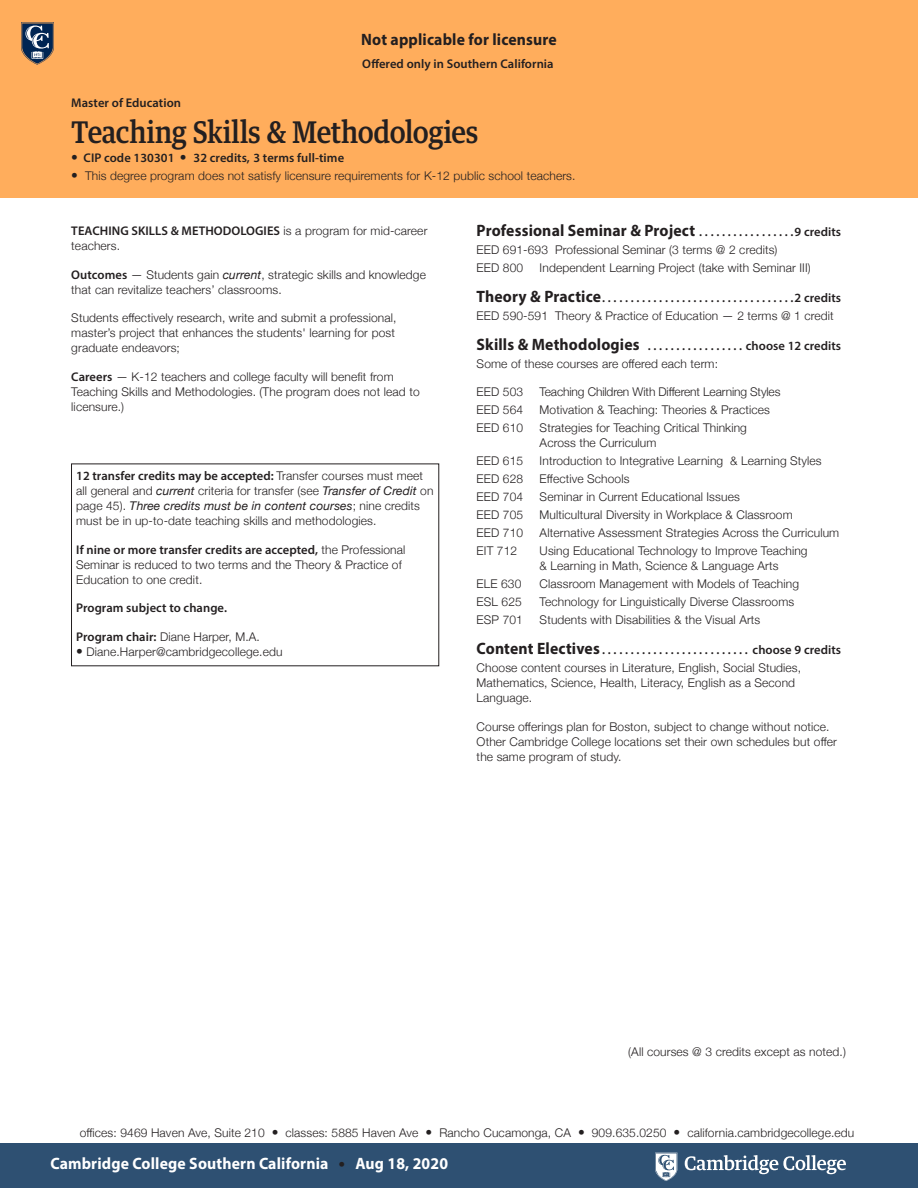
<style>
.page{position:relative;width:918px;height:1188px;background:#fff}
.page>*{position:absolute;margin:0;border:0;box-sizing:border-box;transform-origin:0 0}
.cht_h1-egypt{font:500 30px "Guardian Text Egyp";letter-spacing:-.015em;color:#231f20;scale:.9 1}
.txt-2_b{font:700 16.5px "Myriad Pro";letter-spacing:.01em;color:#231f20;scale:.95 1}
.t1{font:700 16.5px "Myriad Pro";letter-spacing:.01em;color:#fff;scale:.95 1}
.txt-2_b-2{font:600 12.6px "Myriad Pro";letter-spacing:.005em;color:#231f20}
.txt-9{font:600 12.6px "Myriad Pro";letter-spacing:.005em;color:#231f20}
.txt-2{font:600 12.6px "Myriad Pro";letter-spacing:.005em;color:#231f20}
.txt-9-2{font:300 12px/15px "Helvetica Neue";letter-spacing:.01em;color:#231f20}
.txt-2-2{font:300 12px/15px "Helvetica Neue";letter-spacing:.01em;color:#231f20}
.txt-2_b-3{font:300 12px "Helvetica Neue";letter-spacing:.01em;color:#231f20}
.txt-2-3{font:300 12px "Helvetica Neue";letter-spacing:-.01em;color:#231f20}
.s1{font-family:"Helvetica Neue";font-weight:300;font-size:13.5px}
.s2{font-size:13.5px}
.s3{font-family:"Helvetica Neue";font-weight:300;font-size:12px}
.s4{font-family:"Myriad Pro";font-weight:600;font-size:12.6px}
.s5{font-weight:400;font-style:italic}
.s6{font-weight:600;font-size:12.6px}
.s7{font-weight:700;font-size:16.5px}
.s8{font-family:"Helvetica Neue";font-weight:300;font-size:13.5px;color:#231f20}
</style>
<div class="page">
<div style="left:0;top:0;width:918px;height:198px;background:#ffad5c"></div>
<svg style="left:21px;top:22px;width:33px;height:43px"></svg>
<div style="left:0;top:1143px;width:918px;height:45px;background:#2e5072"></div>
<svg style="left:655px;top:1153px;width:191px;height:28px"></svg>
<p class="txt-2_b" style="left:361px;top:29px;width:207px">Not applicable for licensure</p>
<p class="txt-2" style="left:362px;top:55px;width:193px">Offered only in Southern California</p>
<p class="txt-2_b-2" style="left:71px;top:94px;width:111px">Master of Education</p>
<p class="cht_h1-egypt" style="left:71px;top:107px;width:454px">Teaching Skills &amp; Methodologies</p>
<p class="txt-2_b-2" style="left:71px;top:150px;width:274px"><span class="s1">•</span> CIP code 130301 <span class="s1">•</span> 32 credits, 3 terms full-time</p>
<p class="txt-2_b-3" style="left:71px;top:166px;width:506px"><span class="s2">•</span> This degree program does not satisfy licensure requirements for K-12 public school teachers.</p>
<p class="txt-9" style="left:71px;top:223px;width:358px">TEACHING SKILLS &amp; METHODOLOGIES <span class="s3">is a program for mid-career</span></p>
<p class="txt-9-2" style="left:71px;top:238px;width:50px">teachers.</p>
<p class="txt-9-2" style="left:71px;top:266px;width:356px"><span class="s4">Outcomes</span> — Students gain <span class="s5">current</span>, strategic skills and knowledge that can revitalize teachers’ classrooms.</p>
<p class="txt-9-2" style="left:71px;top:310px;width:327px">Students effectively research, write and submit a professional, master’s project that enhances the students' learning for post graduate endeavors;</p>
<p class="txt-9-2" style="left:71px;top:368px;width:350px"><span class="s4">Careers</span> — K-12 teachers and college faculty will benefit from<br>Teaching Skills and Methodologies. (The program does not lead to licensure.)</p>
<p class="txt-9" style="left:76px;top:468px;width:348px">12 transfer credits may be accepted: <span class="s3">Transfer courses must meet</span></p>
<p class="txt-9-2" style="left:76px;top:483px;width:359px">all general and <span class="s5">current</span> criteria for transfer (see <span class="s5">Transfer of Credit</span> on page 45). <span class="s5">Three credits must be in content courses</span>; nine credits must be in up-to-date teaching skills and methodologies.</p>
<p class="txt-9" style="left:76px;top:541px;width:331px">If nine or more transfer credits are accepted, <span class="s3">the Professional</span></p>
<p class="txt-9-2" style="left:76px;top:556px;width:327px">Seminar is reduced to two terms and the Theory &amp; Practice of<br>Education to one credit.</p>
<p class="txt-9" style="left:76px;top:600px;width:151px">Program subject to change.</p>
<p class="txt-9-2" style="left:76px;top:628px;width:185px"><span class="s4">Program chair:</span> Diane Harper, M.A.</p>
<p class="txt-9-2" style="left:76px;top:643px;width:208px"><span class="s2">•</span> Diane.Harper@cambridgecollege.edu</p>
<p class="txt-2_b" style="left:477px;top:220px;width:385px">Professional Seminar &amp; Project <span class="s6">. . . . . . . . . . . . . . . . 9 credits</span></p>
<p class="txt-2-2" style="left:477px;top:241px;width:302px">EED 691-693 Professional Seminar (3 terms @ 2 credits)</p>
<p class="txt-9-2" style="left:477px;top:259px;width:48px">EED 800</p>
<p class="txt-9-2" style="left:540px;top:259px;width:273px">Independent Learning Project (take with Seminar III)</p>
<p class="txt-2_b-2" style="left:477px;top:290px;width:366px"><span class="s7">Theory &amp; Practice</span> . . . . . . . . . . . . . . . . . . . . . . . . . . . . . . . . . 2 credits</p>
<p class="txt-9-2" style="left:477px;top:307px;width:359px">EED 590-591 Theory &amp; Practice of Education — 2 terms @ 1 credit</p>
<p class="txt-2_b-2" style="left:477px;top:338px;width:366px"><span class="s7">Skills &amp; Methodologies</span> . . . . . . . . . . . . . . . . . choose 12 credits</p>
<p class="txt-9-2" style="left:477px;top:355px;width:243px">Some of these courses are offered each term:</p>
<p class="txt-2-2" style="left:477px;top:384px;width:48px">EED 503</p>
<p class="txt-2-3" style="left:540px;top:383px;width:242px">Teaching Children With Different Learning Styles</p>
<p class="txt-2-2" style="left:477px;top:402px;width:48px">EED 564</p>
<p class="txt-2-2" style="left:540px;top:402px;width:232px">Motivation &amp; Teaching: Theories &amp; Practices</p>
<p class="txt-2-2" style="left:477px;top:420px;width:48px">EED 610</p>
<p class="txt-2-2" style="left:540px;top:420px;width:209px">Strategies for Teaching Critical Thinking<br>Across the Curriculum</p>
<p class="txt-2-2" style="left:477px;top:453px;width:48px">EED 615</p>
<p class="txt-2-2" style="left:540px;top:453px;width:284px">Introduction to Integrative Learning &amp; Learning Styles</p>
<p class="txt-2-2" style="left:477px;top:471px;width:48px">EED 628</p>
<p class="txt-2-2" style="left:540px;top:471px;width:91px">Effective Schools</p>
<p class="txt-2-2" style="left:477px;top:489px;width:48px">EED 704</p>
<p class="txt-2-2" style="left:540px;top:489px;width:202px">Seminar in Current Educational Issues</p>
<p class="txt-2-2" style="left:477px;top:507px;width:48px">EED 705</p>
<p class="txt-2-2" style="left:540px;top:507px;width:255px">Multicultural Diversity in Workplace &amp; Classroom</p>
<p class="txt-2-2" style="left:477px;top:525px;width:48px">EED 710</p>
<p class="txt-2-2" style="left:540px;top:525px;width:301px">Alternative Assessment Strategies Across the Curriculum</p>
<p class="txt-2-2" style="left:477px;top:543px;width:42px">EIT 712</p>
<p class="txt-2-2" style="left:540px;top:543px;width:269px">Using Educational Technology to Improve Teaching &amp; Learning in Math, Science &amp; Language Arts</p>
<p class="txt-2-2" style="left:477px;top:576px;width:46px">ELE 630</p>
<p class="txt-2-2" style="left:540px;top:576px;width:261px">Classroom Management with Models of Teaching</p>
<p class="txt-2-2" style="left:477px;top:594px;width:47px">ESL 625</p>
<p class="txt-2-2" style="left:540px;top:594px;width:256px">Technology for Linguistically Diverse Classrooms</p>
<p class="txt-9-2" style="left:477px;top:612px;width:48px">ESP 701</p>
<p class="txt-9-2" style="left:540px;top:612px;width:222px">Students with Disabilities &amp; the Visual Arts</p>
<p class="txt-2_b-2" style="left:477px;top:642px;width:366px"><span class="s7">Content Electives</span> . . . . . . . . . . . . . . . . . . . . . . . . . . choose 9 credits</p>
<p class="txt-9-2" style="left:477px;top:660px;width:326px">Choose content courses in Literature, English, Social Studies,<br>Mathematics, Science, Health, Literacy, English as a Second<br>Language.</p>
<p class="txt-9-2" style="left:477px;top:718px;width:362px">Course offerings plan for Boston, subject to change without notice.<br>Other Cambridge College locations set their own schedules but offer the same program of study.</p>
<p class="txt-9-2" style="left:628px;top:1043px;width:219px">(All courses @ 3 credits except as noted.)</p>
<p class="txt-2-2" style="left:80px;top:1125px;width:776px">offices: 9469 Haven Ave, Suite 210 <span class="s2">•</span> classes: 5885 Haven Ave <span class="s2">•</span> Rancho Cucamonga, CA <span class="s2">•</span> 909.635.0250 <span class="s2">•</span> california.cambridgecollege.edu</p>
<p class="t1" style="left:50px;top:1153px;width:420px">Cambridge College Southern California <span class="s8">•</span> Aug 18, 2020</p>
</div>
